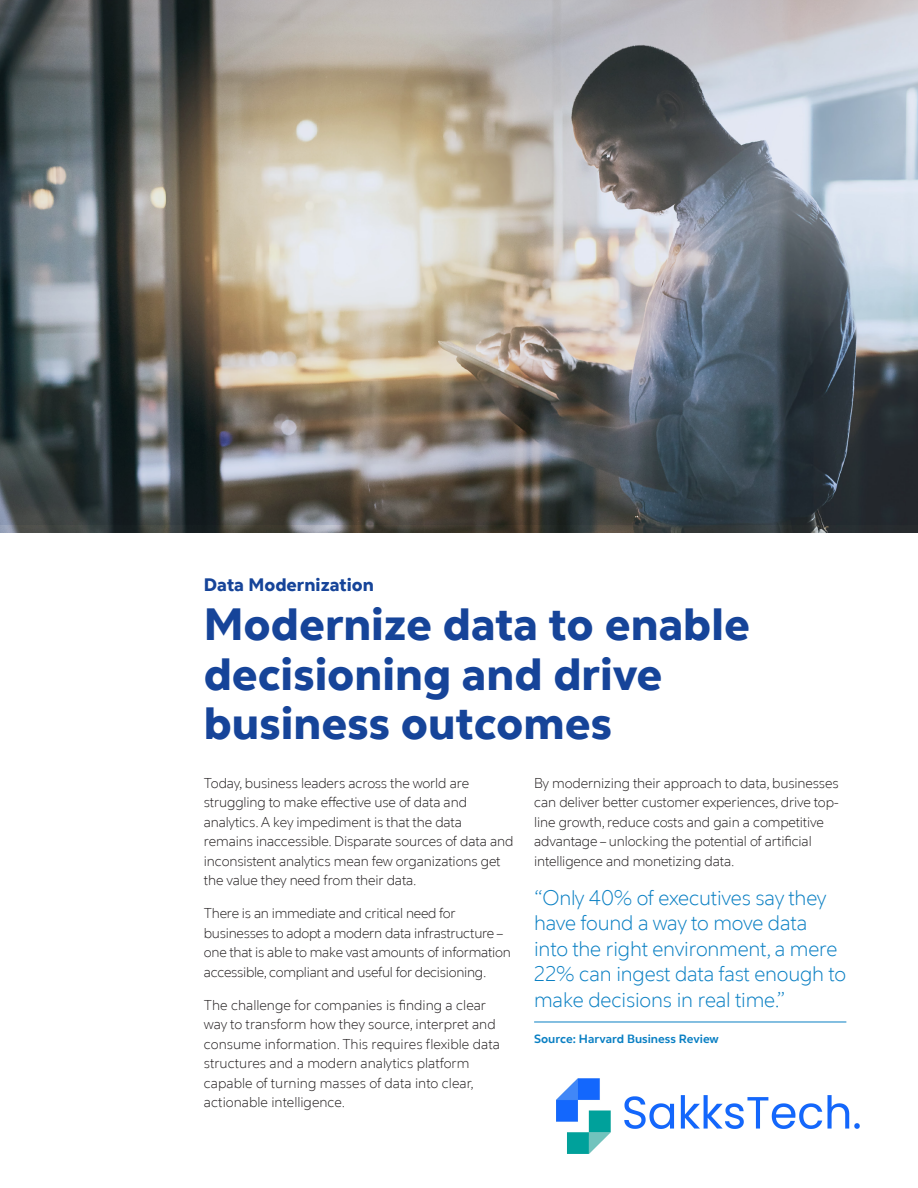
<style>
.page{position:relative;width:918px;height:1188px;background:#fff}
.page>*{position:absolute;margin:0;border:0;box-sizing:border-box;transform-origin:0 0}
.Document_title_30_33{font:800 45px/49.5px "Cognizant Sans";color:#164499}
.Sidebar_title_8_11{font:300 21px/25.5px "Cognizant Sans";letter-spacing:-.01em;color:#097fc3}
.Service_line_12_18{font:800 18px "Cognizant Sans";color:#164499}
.Body_9_5_13{font:300 14.25px/19.5px "Cognizant Sans";letter-spacing:-.01em;color:#231f20}
.Sidebar_title_8_11-2{font:700 12px "Cognizant Sans";color:#097fc3}
</style>
<div class="page">
<hr style="left:534px;top:1022px;width:312px;height:1px;background:#097fc3">
<img style="left:0;top:0;width:918px;height:525px">
<img style="left:557px;top:1079px;width:53px;height:74px">
<img style="left:624px;top:1097px;width:22px;height:32px">
<img style="left:649px;top:1096px;width:210px;height:33px">
<p class="Service_line_12_18" style="left:204px;top:573px;width:172px">Data Modernization</p>
<p class="Document_title_30_33" style="left:204px;top:600px;width:548px">Modernize data to enable decisioning and drive business outcomes</p>
<p class="Body_9_5_13" style="left:204px;top:773px;width:311px">Today, business leaders across the world are struggling to make effective use of data and analytics. A key impediment is that the data remains inaccessible. Disparate sources of data and inconsistent analytics mean few organizations get the value they need from their data.</p>
<p class="Body_9_5_13" style="left:204px;top:904px;width:308px">There is an immediate and critical need for businesses to adopt a modern data infrastructure – one that is able to make vast amounts of information accessible, compliant and useful for decisioning.</p>
<p class="Body_9_5_13" style="left:204px;top:995px;width:298px">The challenge for companies is finding a clear way to transform how they source, interpret and consume information. This requires flexible data structures and a modern analytics platform capable of turning masses of data into clear, actionable intelligence.</p>
<p class="Body_9_5_13" style="left:534px;top:773px;width:306px">By modernizing their approach to data, businesses can deliver better customer experiences, drive top&shy;line growth, reduce costs and gain a competitive advantage – unlocking the potential of artificial intelligence and monetizing data.</p>
<p class="Sidebar_title_8_11" style="left:534px;top:885px;width:313px">“Only 40% of executives say they have found a way to move data into the right environment, a mere<br>22% can ingest data fast enough to make decisions in real time.”</p>
<p class="Sidebar_title_8_11-2" style="left:534px;top:1031px;width:186px">Source: Harvard Business Review</p>
</div>
